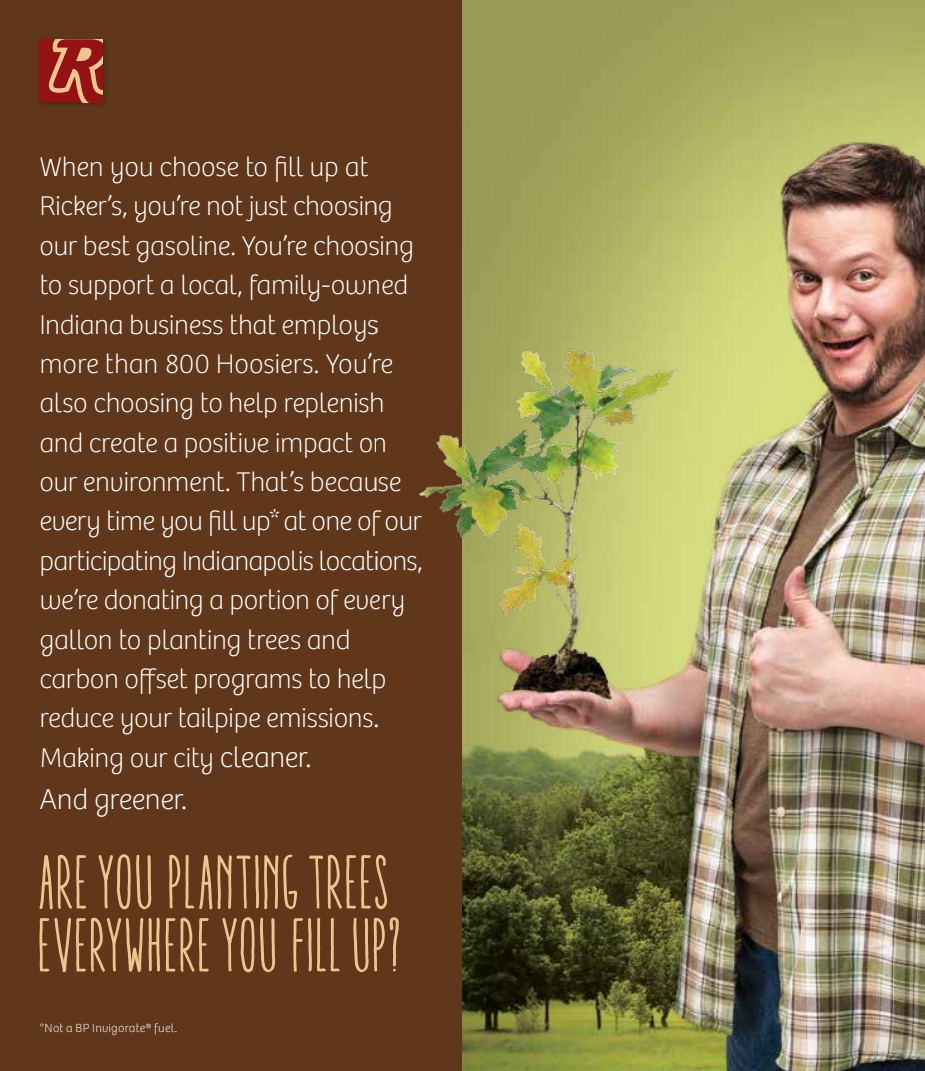
<style>
.page{position:relative;width:925px;height:1071px;background:#fff}
.page>*{position:absolute;margin:0;border:0;box-sizing:border-box;transform-origin:0 0}
.t1{font:77px/63px "Aracne Ultra Cond Reg";letter-spacing:.015em;color:#edc68f}
.t2{font:100 29.75px "Bree";letter-spacing:-.015em;color:#fff}
.t3{font:100 28px/39.4px "Bree";letter-spacing:-.015em;color:#fff}
.t4{font:100 12.25px "Bree";letter-spacing:.015em;color:#fff}
.s1{font-size:29.75px}
</style>
<div class="page">
<div style="left:0;top:0;width:462px;height:1071px;background:#60371b"></div>
<img style="left:462px;top:0;width:462px;height:91px">
<img style="left:39px;top:39px;width:66px;height:66px">
<div style="left:40px;top:39px;width:63px;height:63px;background:#941114"></div>
<svg style="left:48px;top:39px;width:55px;height:63px"></svg>
<img style="left:419px;top:91px;width:505px;height:980px">
<p class="t3" style="left:39px;top:148px;width:385px">When you choose to fill up at<br>Ricker’s, you’re not just choosing our best gasoline. You’re choosing to support a local, family-owned<br>Indiana business that employs more than 800 Hoosiers. You’re also choosing to help replenish and create a positive impact on our environment. That’s because every time you fill up* at one of our participating Indianapolis locations, we’re donating a portion of every gallon to planting trees and carbon offset programs to help reduce your tailpipe emissions.<br>Making our city <span class="s1">cleaner.</span></p>
<p class="t2" style="left:39px;top:782px;width:149px">And greener.</p>
<h1 class="t1" style="left:39px;top:851px;width:367px">ARE YOU PLANTING TREES<br>EVERYWHERE YOU FILL UP?</h1>
<p class="t4" style="left:39px;top:1021px;width:139px">*Not a BP Invigorate® fuel.</p>
</div>
